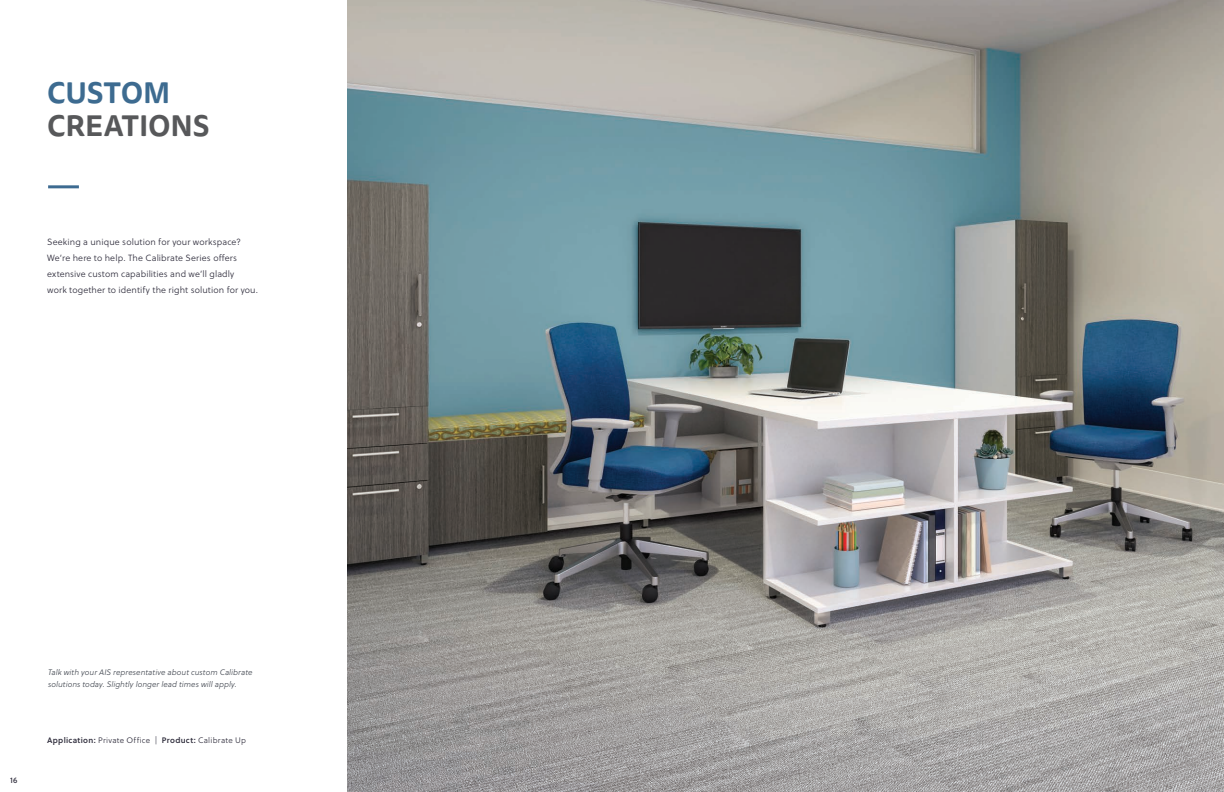
<style>
.page{position:relative;width:1224px;height:792px;background:#fff}
.page>*{position:absolute;margin:0;border:0;box-sizing:border-box;transform-origin:0 0}
.t1{font:700 29px "Tisa Sans Pro";letter-spacing:-.01em;color:#57585a}
.t2{font:700 29px "Tisa Sans Pro";letter-spacing:-.01em;color:#3d6b90}
.t3{font:9px/16px "Soleil Lt";letter-spacing:.015em;color:#302e3d}
.t4{font:italic 8px/12px "Soleil Lt";letter-spacing:.005em;color:#464b54}
.t5{font:8px "Soleil Lt";letter-spacing:.035em;color:#302e3d}
.t6{font:8px "Soleil Bk";color:#302e3d}
.s1{font-family:"Soleil Sb"}
</style>
<div class="page">
<img style="left:347px;top:0;width:877px;height:792px">
<hr style="left:48px;top:185px;width:31px;height:3px;background:#3d6b91">
<h1 class="t2" style="left:47px;top:71px;width:125px">CUSTOM</h1>
<h1 class="t1" style="left:47px;top:104px;width:164px">CREATIONS</h1>
<p class="t3" style="left:47px;top:234px;width:212px">Seeking a unique solution for your workspace?<br>We’re here to help. The Calibrate Series offers extensive custom capabilities and we’ll gladly<br>work together to identify the right solution for you.</p>
<p class="t6" style="left:10px;top:774px;width:9px">16</p>
<p class="t4" style="left:48px;top:666px;width:206px">Talk with your AIS representative about custom Calibrate solutions today. Slightly longer lead times will apply.</p>
<p class="t5" style="left:47px;top:734px;width:201px"><span class="s1">Application:</span> Private Office | <span class="s1">Product:</span> Calibrate Up</p>
</div>
